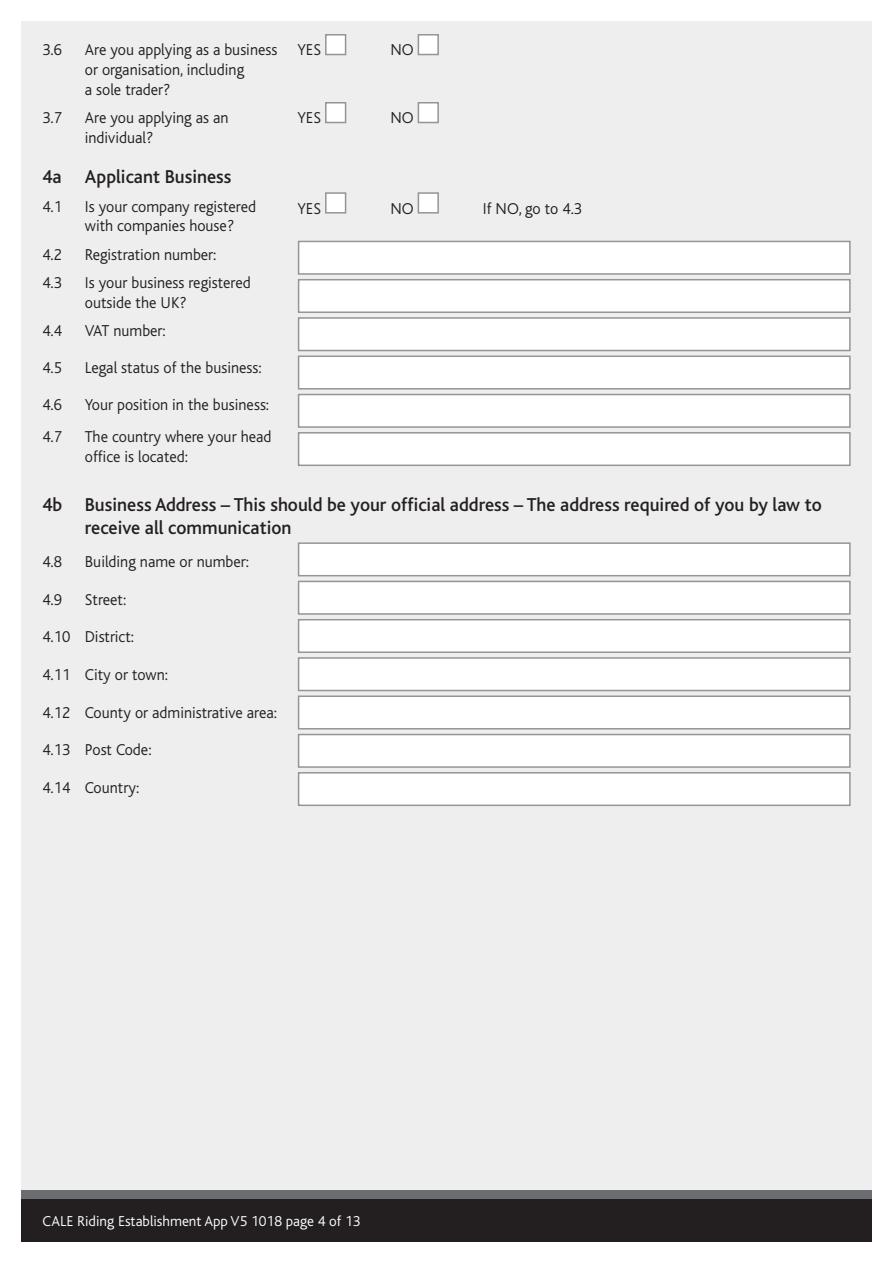
<style>
.page{position:relative;width:893px;height:1263px;background:#fff}
.page>*{position:absolute;margin:0;border:0;box-sizing:border-box;transform-origin:0 0}
.Bold_Indent_Heading{font:500 19.5px/23.4px "Bliss";color:#231f20}
.Indent{font:300 16.5px/19.8px "Bliss";color:#231f20}
.Body_Text{font:300 16.5px "Bliss";color:#231f20}
.Page_code_and_number{font:300 15px "Bliss";color:#fff}
</style>
<div class="page">
<div style="left:21px;top:21px;width:851px;height:1220px;background:#eeeeef"></div>
<div style="left:21px;top:1191px;width:851px;height:51px;background:#6c6d70"></div>
<div style="left:21px;top:1199px;width:851px;height:43px;background:#231f20"></div>
<div style="left:325px;top:34px;width:21px;height:21px;background:#fff;border:2px solid #939598"></div>
<div style="left:418px;top:34px;width:21px;height:21px;background:#fff;border:2px solid #939598"></div>
<div style="left:325px;top:102px;width:21px;height:21px;background:#fff;border:2px solid #939598"></div>
<div style="left:418px;top:102px;width:21px;height:21px;background:#fff;border:2px solid #939598"></div>
<div style="left:325px;top:192px;width:21px;height:22px;background:#fff;border:2px solid #939598"></div>
<div style="left:418px;top:192px;width:21px;height:22px;background:#fff;border:2px solid #939598"></div>
<div style="left:298px;top:241px;width:553px;height:34px;background:#fff;border:2px solid #939598"></div>
<div style="left:298px;top:279px;width:553px;height:34px;background:#fff;border:2px solid #939598"></div>
<div style="left:298px;top:317px;width:553px;height:34px;background:#fff;border:2px solid #939598"></div>
<div style="left:298px;top:355px;width:553px;height:34px;background:#fff;border:2px solid #939598"></div>
<div style="left:298px;top:394px;width:553px;height:34px;background:#fff;border:2px solid #939598"></div>
<div style="left:298px;top:432px;width:553px;height:34px;background:#fff;border:2px solid #939598"></div>
<div style="left:298px;top:581px;width:553px;height:34px;background:#fff;border:2px solid #939598"></div>
<div style="left:298px;top:542px;width:553px;height:34px;background:#fff;border:2px solid #939598"></div>
<div style="left:298px;top:619px;width:553px;height:34px;background:#fff;border:2px solid #939598"></div>
<div style="left:298px;top:657px;width:553px;height:34px;background:#fff;border:2px solid #939598"></div>
<div style="left:298px;top:695px;width:553px;height:34px;background:#fff;border:2px solid #939598"></div>
<div style="left:298px;top:734px;width:553px;height:34px;background:#fff;border:2px solid #939598"></div>
<div style="left:298px;top:772px;width:553px;height:34px;background:#fff;border:2px solid #939598"></div>
<p class="Indent" style="left:42px;top:40px;width:21px">3.6</p>
<p class="Indent" style="left:85px;top:40px;width:194px">Are you applying as a business or organisation, including<br>a sole trader?</p>
<p class="Indent" style="left:42px;top:108px;width:21px">3.7</p>
<p class="Indent" style="left:85px;top:108px;width:145px">Are you applying as an individual?</p>
<p class="Bold_Indent_Heading" style="left:42px;top:166px;width:191px">4a Applicant Business</p>
<p class="Indent" style="left:42px;top:197px;width:21px">4.1</p>
<p class="Indent" style="left:85px;top:197px;width:173px">Is your company registered with companies house?</p>
<p class="Indent" style="left:42px;top:245px;width:21px">4.2</p>
<p class="Indent" style="left:85px;top:245px;width:133px">Registration number:</p>
<p class="Indent" style="left:42px;top:273px;width:21px">4.3</p>
<p class="Indent" style="left:85px;top:273px;width:167px">Is your business registered outside the UK?</p>
<p class="Indent" style="left:42px;top:321px;width:21px">4.4</p>
<p class="Indent" style="left:85px;top:321px;width:82px">VAT number:</p>
<p class="Indent" style="left:42px;top:358px;width:21px">4.5</p>
<p class="Indent" style="left:85px;top:358px;width:178px">Legal status of the business:</p>
<p class="Indent" style="left:42px;top:395px;width:21px">4.6</p>
<p class="Indent" style="left:85px;top:395px;width:186px">Your position in the business:</p>
<p class="Indent" style="left:42px;top:427px;width:21px">4.7</p>
<p class="Indent" style="left:85px;top:427px;width:188px">The country where your head office is located:</p>
<p class="Bold_Indent_Heading" style="left:85px;top:493px;width:738px;text-indent:-43px">4b Business Address – This should be your official address – The address required of you by law to receive all communication</p>
<p class="Indent" style="left:42px;top:552px;width:21px">4.8</p>
<p class="Indent" style="left:85px;top:552px;width:166px">Building name or number:</p>
<p class="Indent" style="left:42px;top:590px;width:21px">4.9</p>
<p class="Indent" style="left:85px;top:590px;width:43px">Street:</p>
<p class="Indent" style="left:42px;top:627px;width:93px">4.10 District:</p>
<p class="Indent" style="left:42px;top:665px;width:127px">4.11 City or town:</p>
<p class="Indent" style="left:42px;top:703px;width:236px">4.12 County or administrative area:</p>
<p class="Indent" style="left:42px;top:740px;width:111px">4.13 Post Code:</p>
<p class="Indent" style="left:42px;top:778px;width:98px">4.14 Country:</p>
<p class="Body_Text" style="left:297px;top:41px;width:25px">YES</p>
<p class="Body_Text" style="left:390px;top:41px;width:25px">NO</p>
<p class="Body_Text" style="left:297px;top:109px;width:25px">YES</p>
<p class="Body_Text" style="left:390px;top:109px;width:25px">NO</p>
<p class="Body_Text" style="left:297px;top:199px;width:25px">YES</p>
<p class="Body_Text" style="left:390px;top:199px;width:25px">NO</p>
<p class="Body_Text" style="left:483px;top:199px;width:101px">If NO, go to 4.3</p>
<p class="Page_code_and_number" style="left:43px;top:1213px;width:319px">CALE Riding Establishment App V5 1018 page 4 of 13</p>
</div>
